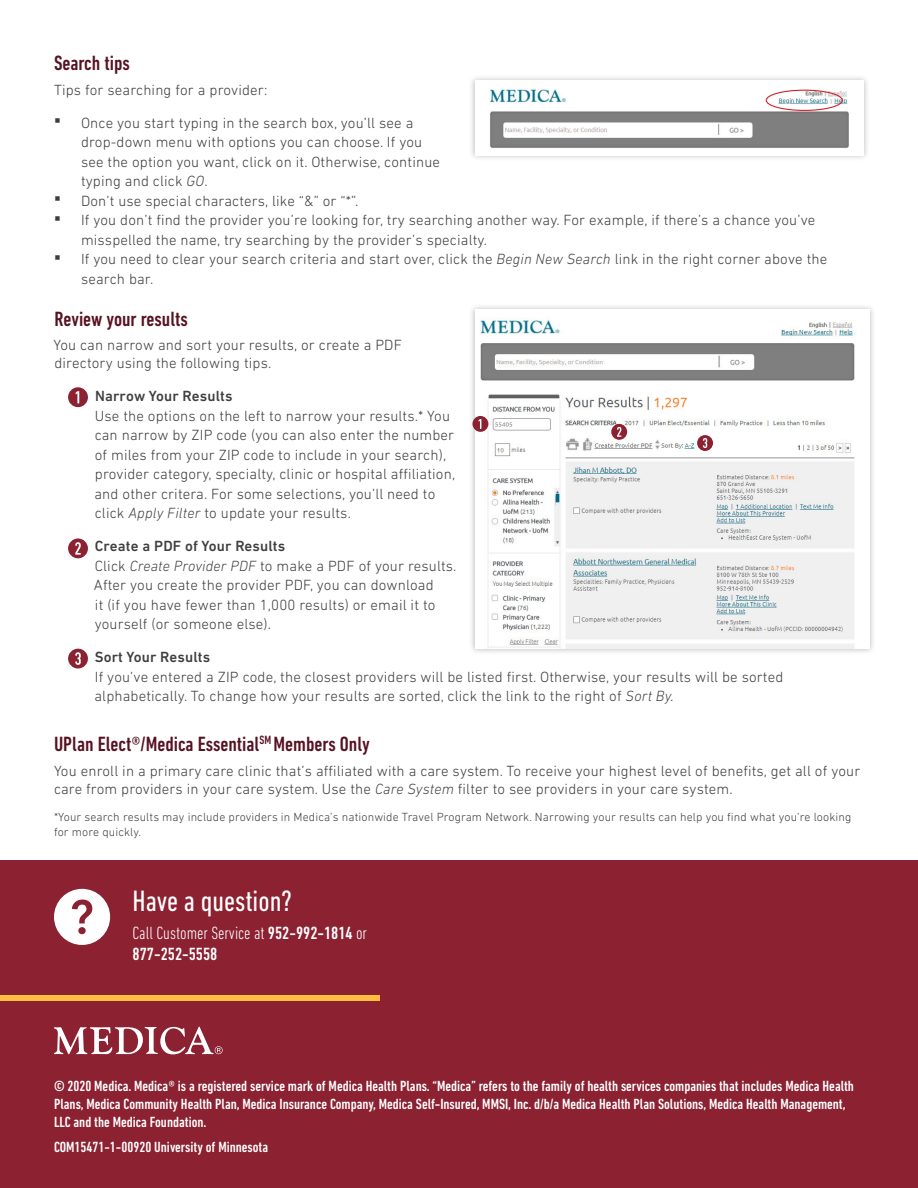
<style>
.page{position:relative;width:918px;height:1188px;background:#fff}
.page>*{position:absolute;margin:0;border:0;box-sizing:border-box;transform-origin:0 0}
.A_Head{font:condensed 30px "DIN Next LT Pro";color:#fff}
.t1{font:500 condensed 21px "DIN Next LT Pro";color:#571222}
.CTA_SubHead{font:500 condensed 18px/21px "DIN Next LT Pro";color:#fff}
.t2{font:300 15px/19.5px "DIN Next LT Pro";letter-spacing:.01em;color:#3e3e3f}
.t3{font:500 condensed 15px/18px "DIN Next LT Pro";color:#fff}
.t4{font:500 15px "DIN Next LT Pro";letter-spacing:.01em;color:#3e3e3f}
.t5{font:300 12px/14.4px "DIN Next LT Pro";letter-spacing:.01em;color:#3e3e3f}
.s1{font-style:italic}
.s2{font-weight:300}
</style>
<div class="page">
<div style="left:0;top:861px;width:918px;height:327px;background:#8b2131"></div>
<svg style="left:54px;top:1027px;width:169px;height:27px"></svg>
<div style="left:0;top:996px;width:379px;height:5px;background:#fdbd3f"></div>
<div style="left:54px;top:889px;width:56px;height:56px;background:#fff;border-radius:50%"></div>
<svg style="left:72px;top:900px;width:20px;height:34px"></svg>
<div style="left:469px;top:75px;width:401px;height:87px;background:#231f20;opacity:.3"></div>
<img style="left:475px;top:80px;width:389px;height:75px">
<div style="left:766px;top:90px;width:77px;height:21px;border:1px solid #d1232a;border-radius:50%"></div>
<div style="left:68px;top:387px;width:20px;height:20px;background:#8b2131;border-radius:50%"></div>
<svg style="left:76px;top:391px;width:3px;height:12px"></svg>
<div style="left:68px;top:538px;width:20px;height:20px;background:#8b2131;border-radius:50%"></div>
<svg style="left:75px;top:542px;width:6px;height:13px"></svg>
<div style="left:68px;top:649px;width:20px;height:20px;background:#8b2131;border-radius:50%"></div>
<svg style="left:75px;top:652px;width:6px;height:13px"></svg>
<div style="left:469px;top:304px;width:406px;height:351px;background:#231f20;opacity:.3"></div>
<img style="left:475px;top:310px;width:394px;height:339px">
<div style="left:473px;top:416px;width:15px;height:16px;background:#8b2131;border-radius:50%"></div>
<svg style="left:479px;top:419px;width:2px;height:10px"></svg>
<svg style="left:611px;top:424px;width:16px;height:16px"></svg>
<svg style="left:617px;top:427px;width:4px;height:10px"></svg>
<svg style="left:697px;top:435px;width:16px;height:16px"></svg>
<svg style="left:703px;top:438px;width:4px;height:10px"></svg>
<p class="t1" style="left:54px;top:51px;width:77px">Search tips</p>
<p class="t2" style="left:54px;top:79px;width:215px">Tips for searching for a provider:</p>
<p class="t2" style="left:81px;top:112px;width:361px">Once you start typing in the search box, you’ll see a drop-down menu with options you can choose. If you see the option you want, click on it. Otherwise, continue typing and click <span class="s1">GO</span>.</p>
<p class="t2" style="left:81px;top:190px;width:279px">Don’t use special characters, like “&amp;” or “*”.</p>
<p class="t2" style="left:81px;top:210px;width:736px">If you don’t find the provider you’re looking for, try searching another way. For example, if there’s a chance you’ve misspelled the name, try searching by the provider’s specialty.</p>
<p class="t2" style="left:81px;top:249px;width:748px">If you need to clear your search criteria and start over, click the <span class="s1">Begin New Search</span> link in the right corner above the search bar.</p>
<p class="t1" style="left:55px;top:307px;width:135px">Review your results</p>
<p class="t2" style="left:54px;top:336px;width:350px;line-height:18px">You can narrow and sort your results, or create a PDF directory using the following tips.</p>
<p class="t4" style="left:95px;top:388px;width:139px">Narrow Your Results</p>
<p class="t2" style="left:94px;top:406px;width:362px">Use the options on the left to narrow your results.* You can narrow by ZIP code (you can also enter the number of miles from your ZIP code to include in your search), provider category, specialty, clinic or hospital affiliation, and other critera. For some selections, you’ll need to click <span class="s1">Apply Filter</span> to update your results.</p>
<p class="t4" style="left:95px;top:538px;width:192px">Create a PDF of Your Results</p>
<p class="t2" style="left:94px;top:556px;width:364px">Click <span class="s1">Create Provider PDF</span> to make a PDF of your results.<br>After you create the provider PDF, you can download<br>it (if you have fewer than 1,000 results) or email it to yourself (or someone else).</p>
<p class="t4" style="left:95px;top:649px;width:117px">Sort Your Results</p>
<p class="t2" style="left:94px;top:667px;width:690px">If you’ve entered a ZIP code, the closest providers will be listed first. Otherwise, your results will be sorted alphabetically. To change how your results are sorted, click the link to the right of <span class="s1">Sort By.</span></p>
<p class="t1" style="left:54px;top:732px;width:317px">UPlan Elect®/Medica Essential<sup>SM</sup> Members Only</p>
<p class="t2" style="left:54px;top:761px;width:808px;line-height:18px">You enroll in a primary care clinic that’s affiliated with a care system. To receive your highest level of benefits, get all of your care from providers in your care system. Use the <span class="s1">Care System</span> filter to see providers in your care system.</p>
<p class="t5" style="left:54px;top:810px;width:799px">*Your search results may include providers in Medica’s nationwide Travel Program Network. Narrowing your results can help you find what you’re looking for more quickly.</p>
<p class="A_Head" style="left:133px;top:884px;width:161px">Have a question?</p>
<p class="CTA_SubHead" style="left:133px;top:922px;width:236px"><span class="s2">Call Customer Service at</span> 952-992-1814 <span class="s2">or<br></span>877-252-5558</p>
<p class="t3" style="left:54px;top:1077px;width:801px">© 2020 Medica. Medica® is a registered service mark of Medica Health Plans. “Medica” refers to the family of health services companies that includes Medica Health<br>Plans, Medica Community Health Plan, Medica Insurance Company, Medica Self-Insured, MMSI, Inc. d/b/a Medica Health Plan Solutions, Medica Health Management,<br>LLC and the Medica Foundation.</p>
<p class="t3" style="left:54px;top:1138px;width:216px">COM15471-1-00920 University of Minnesota</p>
</div>
